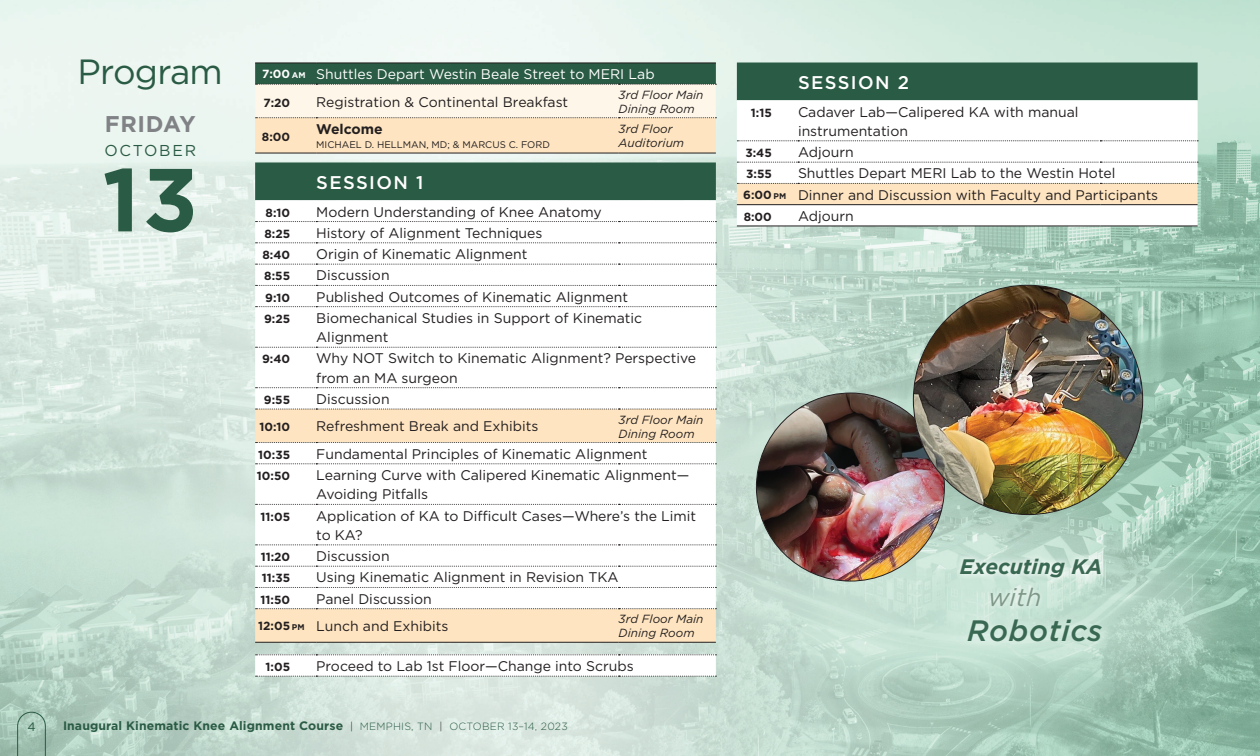
<style>
.page{position:relative;width:1260px;height:756px;background:#fff}
.page>*{position:absolute;margin:0;border:0;box-sizing:border-box;transform-origin:0 0}
.Page_header{font:700 89.25px "Gotham";color:#2a5b44}
.Page_header-2{font:35px "Gotham";letter-spacing:-.02em;color:#2a5b44}
.t1{font:italic 500 29.57px "Gotham";letter-spacing:.02em;color:#2a5b44}
.Table-body{font:italic 25.03px "Gotham";color:#7e9888}
.Page_header-3{font:700 22.75px "Gotham";letter-spacing:.03em;color:#808285}
.t2{font:italic 700 21px "Gotham";color:#2a5b44}
.Table-Subhead{font:500 18.38px "Gotham";letter-spacing:.075em;color:#fff}
.Page_header-4{font:15.75px "Gotham";letter-spacing:.11em;color:#2a5b44}
.Table-body-2{font:14px/19.2px "Gotham";color:#231f20}
.Table-body-3{font:14px "Gotham";color:#fff}
.Table-body-4{font:700 14px "Gotham";color:#231f20}
.t3{font:700 12.25px "Gotham";letter-spacing:.01em;color:#2a5b44}
.t4{font:12.25px "Gotham";color:#2a5b44}
.Table-body-5{font:700 11.9px "Gotham";color:#231f20}
.Table-body-6{font:italic 11.9px/14px "Gotham";color:#231f20}
.Table-body-7{font:700 11.9px "Gotham";color:#fff}
.Table-body-8{font:9.62px "Gotham";color:#231f20}
.s1{font-size:8.22px}
.s2{font-weight:300;font-size:10.5px;color:#231f20}
.s3{font-weight:300;font-size:10.5px}
</style>
<div class="page">
<img style="left:0;top:0;width:1260px;height:756px">
<div style="left:255px;top:64px;width:461px;height:20px;background:#2a5b44"></div>
<svg style="left:255px;top:118px;width:461px;height:82px;background:#98a48a"></svg>
<svg style="left:255px;top:200px;width:461px;height:476px"></svg>
<hr style="left:255px;top:63px;width:61px;height:1px;background:#231f20">
<hr style="left:316px;top:63px;width:303px;height:1px;background:#231f20">
<hr style="left:619px;top:63px;width:97px;height:1px;background:#231f20">
<svg style="left:256px;top:221px;width:460px;height:1px"></svg>
<svg style="left:256px;top:242px;width:460px;height:1px"></svg>
<svg style="left:256px;top:264px;width:460px;height:1px"></svg>
<svg style="left:256px;top:285px;width:460px;height:1px"></svg>
<svg style="left:256px;top:306px;width:460px;height:1px"></svg>
<svg style="left:256px;top:347px;width:460px;height:1px"></svg>
<svg style="left:256px;top:387px;width:460px;height:1px"></svg>
<div style="left:255px;top:84px;width:461px;height:34px;background:#fef6e8"></div>
<svg style="left:256px;top:463px;width:460px;height:1px"></svg>
<svg style="left:256px;top:504px;width:460px;height:1px"></svg>
<svg style="left:256px;top:544px;width:460px;height:1px"></svg>
<svg style="left:256px;top:566px;width:460px;height:1px"></svg>
<svg style="left:256px;top:587px;width:460px;height:1px"></svg>
<hr style="left:255px;top:153px;width:61px;height:1px;background:#231f20">
<hr style="left:316px;top:153px;width:303px;height:1px;background:#231f20">
<hr style="left:619px;top:153px;width:97px;height:1px;background:#231f20">
<svg style="left:256px;top:409px;width:460px;height:1px"></svg>
<svg style="left:256px;top:442px;width:460px;height:1px"></svg>
<svg style="left:256px;top:608px;width:460px;height:1px"></svg>
<svg style="left:256px;top:654px;width:460px;height:1px"></svg>
<svg style="left:256px;top:676px;width:460px;height:1px"></svg>
<hr style="left:255px;top:642px;width:61px;height:1px;background:#231f20">
<hr style="left:316px;top:642px;width:303px;height:1px;background:#231f20">
<hr style="left:619px;top:642px;width:97px;height:1px;background:#231f20">
<div style="left:737px;top:63px;width:461px;height:37px;background:#2a5b44"></div>
<svg style="left:737px;top:100px;width:461px;height:126px"></svg>
<svg style="left:737px;top:140px;width:461px;height:23px"></svg>
<div style="left:737px;top:183px;width:461px;height:21px;background:#fee4c0"></div>
<hr style="left:737px;top:226px;width:61px;height:1px;background:#231f20">
<hr style="left:798px;top:226px;width:302px;height:1px;background:#231f20">
<hr style="left:1100px;top:226px;width:98px;height:1px;background:#231f20">
<hr style="left:737px;top:204px;width:61px;height:1px;background:#231f20">
<hr style="left:798px;top:204px;width:302px;height:1px;background:#231f20">
<hr style="left:1100px;top:204px;width:98px;height:1px;background:#231f20">
<img style="left:756px;top:393px;width:188px;height:188px;border-radius:94px">
<svg style="left:17px;top:712px;width:29px;height:44px"></svg>
<img style="left:913px;top:285px;width:230px;height:230px;border-radius:115px">
<div style="left:954px;top:551px;width:154px;height:33px;background:#fff;opacity:.8"></div>
<div style="left:955px;top:607px;width:159px;height:48px;background:#fff;opacity:.75"></div>
<div style="left:986px;top:584px;width:58px;height:27px;background:#fff;opacity:.85"></div>
<p class="Page_header-2" style="left:78px;top:49px;width:147px">Program</p>
<p class="Page_header-3" style="left:105px;top:108px;width:92px">FRIDAY</p>
<p class="Page_header-4" style="left:105px;top:140px;width:93px">OCTOBER</p>
<p class="Page_header" style="left:102px;top:141px;width:97px">13</p>
<p class="Table-body-7" style="left:262px;top:66px;width:45px">7:00 <span class="s1">AM</span></p>
<p class="Table-body-3" style="left:316px;top:65px;width:340px">Shuttles Depart Westin Beale Street to MERI Lab</p>
<p class="Table-body-5" style="left:263px;top:94px;width:28px">7:20</p>
<p class="Table-body-2" style="left:316px;top:92px;width:253px">Registration &amp; Continental Breakfast</p>
<p class="Table-body-6" style="left:619px;top:87px;width:86px">3rd Floor Main<br>Dining Room</p>
<p class="Table-body-5" style="left:262px;top:129px;width:30px">8:00</p>
<p class="Table-body-4" style="left:316px;top:120px;width:68px">Welcome</p>
<p class="Table-body-8" style="left:316px;top:138px;width:235px">MICHAEL D. HELLMAN, MD; &amp; MARCUS C. FORD</p>
<p class="Table-body-6" style="left:619px;top:122px;width:67px">3rd Floor<br>Auditorium</p>
<p class="Table-Subhead" style="left:316px;top:170px;width:109px">SESSION 1</p>
<p class="Table-body-5" style="left:266px;top:204px;width:26px">8:10</p>
<p class="Table-body-2" style="left:316px;top:202px;width:287px">Modern Understanding of Knee Anatomy</p>
<p class="Table-body-5" style="left:264px;top:226px;width:27px">8:25</p>
<p class="Table-body-2" style="left:316px;top:223px;width:228px">History of Alignment Techniques</p>
<p class="Table-body-5" style="left:262px;top:247px;width:29px">8:40</p>
<p class="Table-body-2" style="left:316px;top:244px;width:213px">Origin of Kinematic Alignment</p>
<p class="Table-body-5" style="left:264px;top:268px;width:27px">8:55</p>
<p class="Table-body-2" style="left:316px;top:265px;width:75px">Discussion</p>
<p class="Table-body-5" style="left:265px;top:290px;width:26px">9:10</p>
<p class="Table-body-2" style="left:316px;top:287px;width:313px">Published Outcomes of Kinematic Alignment</p>
<p class="Table-body-5" style="left:264px;top:311px;width:28px">9:25</p>
<p class="Table-body-2" style="left:316px;top:308px;width:328px">Biomechanical Studies in Support of Kinematic<br>Alignment</p>
<p class="Table-body-5" style="left:262px;top:351px;width:30px">9:40</p>
<p class="Table-body-2" style="left:316px;top:349px;width:382px">Why NOT Switch to Kinematic Alignment? Perspective from an MA surgeon</p>
<p class="Table-body-5" style="left:264px;top:392px;width:28px">9:55</p>
<p class="Table-body-2" style="left:316px;top:389px;width:75px">Discussion</p>
<p class="Table-body-5" style="left:259px;top:419px;width:32px">10:10</p>
<p class="Table-body-2" style="left:316px;top:417px;width:224px">Refreshment Break and Exhibits</p>
<p class="Table-body-6" style="left:619px;top:412px;width:86px">3rd Floor Main<br>Dining Room</p>
<p class="Table-body-5" style="left:258px;top:447px;width:33px">10:35</p>
<p class="Table-body-2" style="left:316px;top:444px;width:333px">Fundamental Principles of Kinematic Alignment</p>
<p class="Table-body-5" style="left:257px;top:468px;width:35px">10:50</p>
<p class="Table-body-2" style="left:316px;top:465px;width:375px">Learning Curve with Calipered Kinematic Alignment—<br>Avoiding Pitfalls</p>
<p class="Table-body-5" style="left:261px;top:509px;width:31px">11:05</p>
<p class="Table-body-2" style="left:316px;top:506px;width:382px">Application of KA to Difficult Cases—Where’s the Limit to KA?</p>
<p class="Table-body-5" style="left:261px;top:549px;width:31px">11:20</p>
<p class="Table-body-2" style="left:316px;top:546px;width:75px">Discussion</p>
<p class="Table-body-5" style="left:262px;top:570px;width:30px">11:35</p>
<p class="Table-body-2" style="left:316px;top:568px;width:304px">Using Kinematic Alignment in Revision TKA</p>
<p class="Table-body-5" style="left:261px;top:592px;width:31px">11:50</p>
<p class="Table-body-2" style="left:316px;top:589px;width:117px">Panel Discussion</p>
<p class="Table-body-5" style="left:258px;top:618px;width:48px">12:05 <span class="s1">PM</span></p>
<p class="Table-body-2" style="left:316px;top:616px;width:134px">Lunch and Exhibits</p>
<p class="Table-body-6" style="left:619px;top:612px;width:86px">3rd Floor Main<br>Dining Room</p>
<p class="Table-body-5" style="left:266px;top:659px;width:26px">1:05</p>
<p class="Table-body-2" style="left:316px;top:656px;width:319px">Proceed to Lab 1st Floor—Change into Scrubs</p>
<p class="t4" style="left:27px;top:719px;width:10px">4</p>
<p class="t3" style="left:63px;top:718px;width:506px">Inaugural Kinematic Knee Alignment Course <span class="s2">|</span> <span class="s3">MEMPHIS, TN</span> <span class="s2">|</span> <span class="s3">OCTOBER 13–14, 2023</span></p>
<p class="Table-Subhead" style="left:798px;top:70px;width:113px">SESSION 2</p>
<p class="Table-body-5" style="left:751px;top:104px;width:22px">1:15</p>
<p class="Table-body-2" style="left:798px;top:102px;width:282px">Cadaver Lab—Calipered KA with manual instrumentation</p>
<p class="Table-body-5" style="left:745px;top:145px;width:28px">3:45</p>
<p class="Table-body-2" style="left:798px;top:142px;width:57px">Adjourn</p>
<p class="Table-body-5" style="left:746px;top:166px;width:27px">3:55</p>
<p class="Table-body-2" style="left:798px;top:163px;width:319px">Shuttles Depart MERI Lab to the Westin Hotel</p>
<p class="Table-body-5" style="left:743px;top:187px;width:45px">6:00 <span class="s1">PM</span></p>
<p class="Table-body-2" style="left:798px;top:185px;width:362px">Dinner and Discussion with Faculty and Participants</p>
<p class="Table-body-5" style="left:744px;top:209px;width:30px">8:00</p>
<p class="Table-body-2" style="left:798px;top:206px;width:57px">Adjourn</p>
<h3 class="t2" style="left:960px;top:552px;width:144px">Executing KA</h3>
<p class="Table-body" style="left:988px;top:582px;width:55px">with</p>
<h3 class="t1" style="left:967px;top:611px;width:137px">Robotics</h3>
</div>
